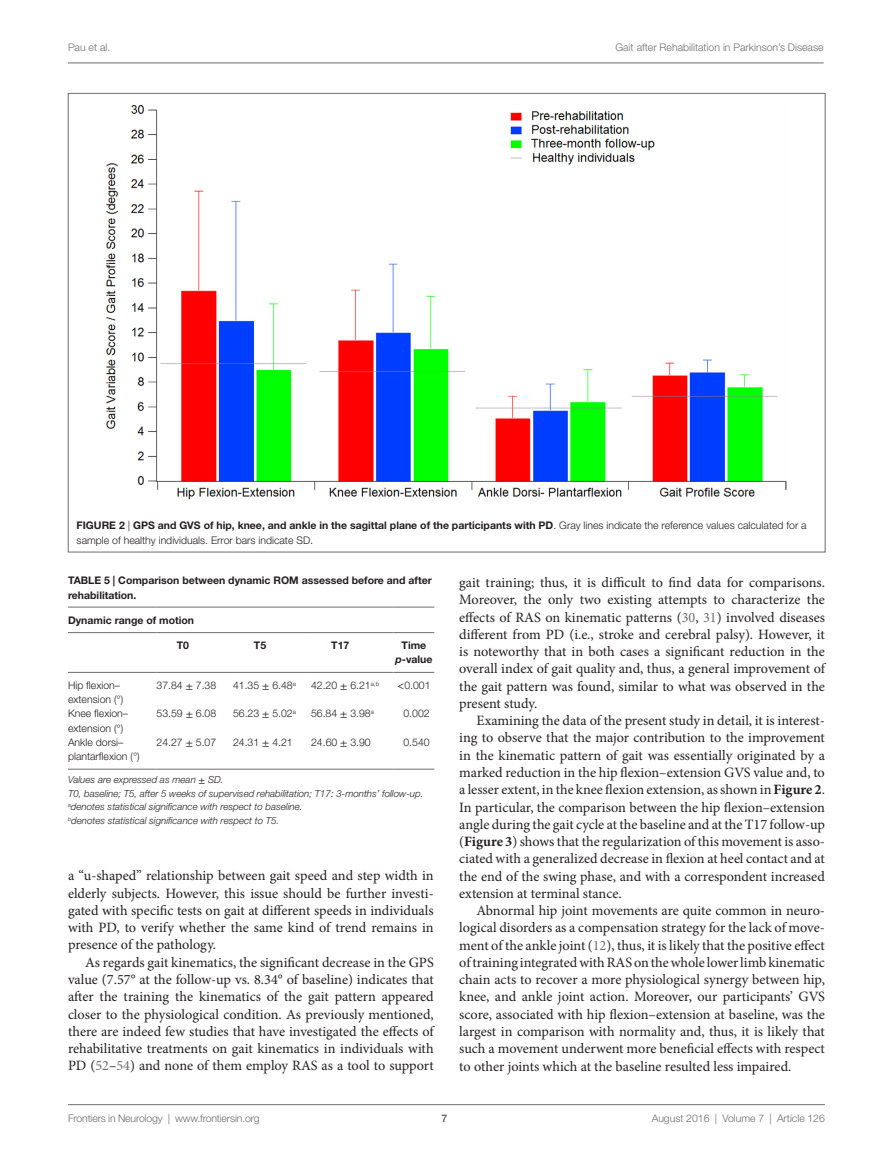
<style>
.page{position:relative;width:893px;height:1170px;background:#fff}
.page>*{position:absolute;margin:0;border:0;box-sizing:border-box;transform-origin:0 0}
.t1{font:14.25px/17.2px "Minion Pro";color:#231f20;text-align:justify}
.t2{font:300 10.5px/14.2px "Helvetica Neue LT Std";color:#231f20}
.t3{font:300 10.5px "Helvetica Neue LT Std";color:#6c6d70}
.t4{font:700 10.5px/14.2px "Helvetica Neue LT Std";color:#231f20}
.t5{font:700 10.5px "Helvetica Neue LT Std";color:#6c6d70}
.t6{font:italic 300 9.75px/13.5px "Helvetica Neue LT Std";color:#231f20}
.s1{font-weight:700}
.s2{font-style:italic}
.s3{font-family:"STIX General";font-weight:400}
.s4{font-family:"STIX General";font-weight:400;font-style:normal}
.s5{color:#6c6d70}
</style>
<div class="page">
<img style="left:106px;top:105px;width:681px;height:394px">
<hr style="left:68px;top:606px;width:89px;height:1px;background:#6c6d70">
<hr style="left:157px;top:606px;width:76px;height:1px;background:#6c6d70">
<hr style="left:233px;top:606px;width:78px;height:1px;background:#6c6d70">
<hr style="left:311px;top:606px;width:83px;height:1px;background:#6c6d70">
<hr style="left:394px;top:606px;width:40px;height:1px;background:#6c6d70">
<hr style="left:68px;top:632px;width:89px;height:1px;background:#6c6d70">
<hr style="left:68px;top:672px;width:89px;height:1px;background:#6c6d70">
<hr style="left:157px;top:632px;width:76px;height:1px;background:#6c6d70">
<hr style="left:157px;top:672px;width:76px;height:1px;background:#6c6d70">
<hr style="left:233px;top:632px;width:78px;height:1px;background:#6c6d70">
<hr style="left:233px;top:672px;width:78px;height:1px;background:#6c6d70">
<hr style="left:311px;top:632px;width:83px;height:1px;background:#6c6d70">
<hr style="left:311px;top:672px;width:83px;height:1px;background:#6c6d70">
<hr style="left:394px;top:632px;width:40px;height:1px;background:#6c6d70">
<hr style="left:394px;top:672px;width:40px;height:1px;background:#6c6d70">
<hr style="left:68px;top:768px;width:89px;height:1px;background:#6c6d70">
<hr style="left:157px;top:768px;width:76px;height:1px;background:#6c6d70">
<hr style="left:233px;top:768px;width:78px;height:1px;background:#6c6d70">
<hr style="left:311px;top:768px;width:83px;height:1px;background:#6c6d70">
<hr style="left:394px;top:768px;width:40px;height:1px;background:#6c6d70">
<hr style="left:68px;top:1104px;width:757px;height:1px;background:#6c6d70">
<hr style="left:68px;top:63px;width:755px;height:1px;background:#6c6d70">
<p class="t3" style="left:68px;top:41px;width:44px">Pau et al.</p>
<p class="t3" style="left:615px;top:41px;width:210px">Gait after Rehabilitation in Parkinson’s Disease</p>
<p class="t2" style="left:77px;top:518px;width:732px"><span class="s1">Figure 2</span> | <span class="s1">GPS and GVS of hip, knee, and ankle in the sagittal plane of the participants with PD</span>. Gray lines indicate the reference values calculated for a sample of healthy individuals. Error bars indicate SD.</p>
<p class="t4" style="left:68px;top:573px;width:365px">Table 5 | Comparison between dynamic ROM assessed before and after rehabilitation.</p>
<p class="t4" style="left:68px;top:612px;width:128px">Dynamic range of motion</p>
<p class="t4" style="left:177px;top:638px;width:14px">T0</p>
<p class="t4" style="left:254px;top:638px;width:14px">T5</p>
<p class="t4" style="left:331px;top:638px;width:20px">T17</p>
<p class="t4" style="left:395px;top:638px;width:39px;text-align:center">Time <span class="s2">p</span>-value</p>
<p class="t2" style="left:68px;top:677px;width:57px">Hip flexion– extension (°)</p>
<p class="t2" style="left:157px;top:678px;width:61px">37.84 <span class="s3">±</span> 7.38</p>
<p class="t2" style="left:233px;top:678px;width:64px">41.35 <span class="s3">±</span> 6.48<sup>a</sup></p>
<p class="t2" style="left:311px;top:678px;width:70px">42.20 <span class="s3">±</span> 6.21<sup>a,b</sup></p>
<p class="t2" style="left:397px;top:678px;width:35px"><span class="s3">&lt;</span>0.001</p>
<p class="t2" style="left:68px;top:706px;width:62px">Knee flexion– extension (°)</p>
<p class="t2" style="left:157px;top:706px;width:61px">53.59 <span class="s3">±</span> 6.08</p>
<p class="t2" style="left:233px;top:706px;width:64px">56.23 <span class="s3">±</span> 5.02<sup>a</sup></p>
<p class="t2" style="left:311px;top:706px;width:64px">56.84 <span class="s3">±</span> 3.98<sup>a</sup></p>
<p class="t2" style="left:403px;top:706px;width:28px">0.002</p>
<p class="t2" style="left:68px;top:734px;width:73px">Ankle dorsi– plantarflexion (°)</p>
<p class="t2" style="left:157px;top:734px;width:61px">24.27 <span class="s3">±</span> 5.07</p>
<p class="t2" style="left:233px;top:734px;width:61px">24.31 <span class="s3">±</span> 4.21</p>
<p class="t2" style="left:311px;top:734px;width:61px">24.60 <span class="s3">±</span> 3.90</p>
<p class="t2" style="left:403px;top:734px;width:28px">0.540</p>
<p class="t6" style="left:68px;top:772px;width:357px">Values are expressed as mean <span class="s4">±</span> SD.<br>T0, baseline; T5, after 5 weeks of supervised rehabilitation; T17: 3-months’ follow-up. <sup>a</sup>denotes statistical significance with respect to baseline.<br><sup>b</sup>denotes statistical significance with respect to T5.</p>
<p class="t1" style="left:459px;top:574px;width:367px">gait training; thus, it is difficult to find data for comparisons.<br>Moreover, the only two existing attempts to characterize the effects of RAS on kinematic patterns (<span class="s5">30</span>, <span class="s5">31</span>) involved diseases different from PD (i.e., stroke and cerebral palsy). However, it is noteworthy that in both cases a significant reduction in the overall index of gait quality and, thus, a general improvement of the gait pattern was found, similar to what was observed in the present study.</p>
<p class="t1" style="left:459px;top:712px;width:367px;text-indent:17px">Examining the data of the present study in detail, it is interest&shy;ing to observe that the major contribution to the improvement in the kinematic pattern of gait was essentially originated by a marked reduction in the hip flexion–extension GVS value and, to a lesser extent, in the knee flexion extension, as shown in <span class="s1">Figure 2</span>.<br>In particular, the comparison between the hip flexion–extension angle during the gait cycle at the baseline and at the T17 follow-up (<span class="s1">Figure 3</span>) shows that the regularization of this movement is asso&shy;ciated with a generalized decrease in flexion at heel contact and at the end of the swing phase, and with a correspondent increased extension at terminal stance.</p>
<p class="t1" style="left:459px;top:901px;width:367px;text-indent:17px">Abnormal hip joint movements are quite common in neuro&shy;logical disorders as a compensation strategy for the lack of move&shy;ment of the ankle joint (<span class="s5">12</span>), thus, it is likely that the positive effect of training integrated with RAS on the whole lower limb kinematic chain acts to recover a more physiological synergy between hip, knee, and ankle joint action. Moreover, our participants’ GVS score, associated with hip flexion–extension at baseline, was the largest in comparison with normality and, thus, it is likely that such a movement underwent more beneficial effects with respect to other joints which at the baseline resulted less impaired.</p>
<p class="t1" style="left:68px;top:867px;width:367px">a “u-shaped” relationship between gait speed and step width in elderly subjects. However, this issue should be further investi&shy;gated with specific tests on gait at different speeds in individuals with PD, to verify whether the same kind of trend remains in presence of the pathology.</p>
<p class="t1" style="left:68px;top:953px;width:367px;text-indent:17px">As regards gait kinematics, the significant decrease in the GPS value (7.57° at the follow-up vs. 8.34° of baseline) indicates that after the training the kinematics of the gait pattern appeared closer to the physiological condition. As previously mentioned, there are indeed few studies that have investigated the effects of rehabilitative treatments on gait kinematics in individuals with PD (<span class="s5">52</span>–<span class="s5">54</span>) and none of them employ RAS as a tool to support</p>
<p class="t3" style="left:68px;top:1111px;width:193px">Frontiers in Neurology | www.frontiersin.org</p>
<p class="t3" style="left:652px;top:1111px;width:175px">August 2016 | Volume 7 | Article 126</p>
<p class="t5" style="left:441px;top:1111px;width:7px">7</p>
</div>
